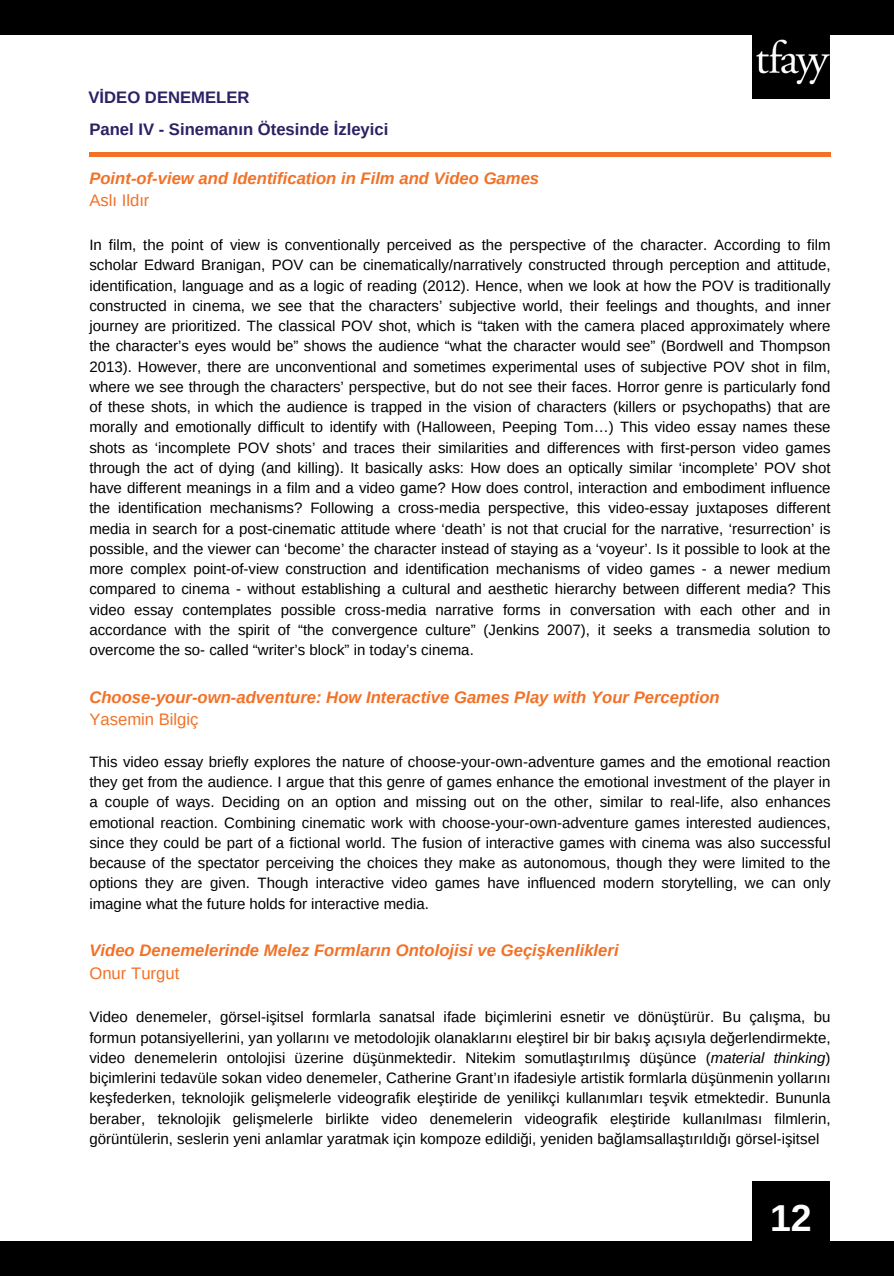
<style>
.page{position:relative;width:894px;height:1276px;background:#fff}
.page>*{position:absolute;margin:0;border:0;box-sizing:border-box;transform-origin:0 0}
.t1{font:700 37.5px "Arimo";color:#fff}
.t2{font:italic 700 16.65px "Arimo";color:#f27127}
.t3{font:700 16.65px "Arimo";color:#2b2163}
.t4{font:16.65px "Arimo";color:#f27127}
.t5{font:15px/20.2px "Arimo";color:#000;text-align:justify}
.s1{font-style:italic}
</style>
<div class="page">
<div style="left:89px;top:152px;width:741px;height:5px;background:#f27127"></div>
<div style="left:0;top:0;width:893px;height:34px;background:#000"></div>
<div style="left:0;top:1241px;width:893px;height:35px;background:#000"></div>
<img style="left:751px;top:34px;width:78px;height:65px">
<div style="left:751px;top:1181px;width:78px;height:77px;background:#000"></div>
<p class="t3" style="left:88px;top:88px;width:162px">VİDEO DENEMELER</p>
<h1 class="t3" style="left:89px;top:120px;width:300px">Panel IV - Sinemanın Ötesinde İzleyici</h1>
<h2 class="t2" style="left:89px;top:169px;width:451px">Point-of-view and Identification in Film and Video Games</h2>
<p class="t4" style="left:89px;top:191px;width:62px">Aslı Ildır</p>
<p class="t5" style="left:89px;top:235px;width:742px">In film, the point of view is conventionally perceived as the perspective of the character. According to film scholar Edward Branigan, POV can be cinematically/narratively constructed through perception and attitude, identification, language and as a logic of reading (2012). Hence, when we look at how the POV is traditionally constructed in cinema, we see that the characters’ subjective world, their feelings and thoughts, and inner journey are prioritized. The classical POV shot, which is “taken with the camera placed approximately where the character’s eyes would be” shows the audience “what the character would see” (Bordwell and Thompson 2013). However, there are unconventional and sometimes experimental uses of subjective POV shot in film, where we see through the characters’ perspective, but do not see their faces. Horror genre is particularly fond of these shots, in which the audience is trapped in the vision of characters (killers or psychopaths) that are morally and emotionally difficult to identify with (Halloween, Peeping Tom…) This video essay names these shots as ‘incomplete POV shots’ and traces their similarities and differences with first-person video games through the act of dying (and killing). It basically asks: How does an optically similar ‘incomplete’ POV shot have different meanings in a film and a video game? How does control, interaction and embodiment influence the identification mechanisms? Following a cross-media perspective, this video-essay juxtaposes different media in search for a post-cinematic attitude where ‘death’ is not that crucial for the narrative, ‘resurrection’ is possible, and the viewer can ‘become’ the character instead of staying as a ‘voyeur’. Is it possible to look at the more complex point-of-view construction and identification mechanisms of video games - a newer medium compared to cinema - without establishing a cultural and aesthetic hierarchy between different media? This video essay contemplates possible cross-media narrative forms in conversation with each other and in accordance with the spirit of “the convergence culture” (Jenkins 2007), it seeks a transmedia solution to overcome the so- called “writer’s block” in today’s cinema.</p>
<p class="t2" style="left:89px;top:687px;width:631px">Choose-your-own-adventure: How Interactive Games Play with Your Perception</p>
<p class="t4" style="left:89px;top:710px;width:111px">Yasemin Bilgiç</p>
<p class="t5" style="left:89px;top:751px;width:742px">This video essay briefly explores the nature of choose-your-own-adventure games and the emotional reaction they get from the audience. I argue that this genre of games enhance the emotional investment of the player in a couple of ways. Deciding on an option and missing out on the other, similar to real-life, also enhances emotional reaction. Combining cinematic work with choose-your-own-adventure games interested audiences, since they could be part of a fictional world. The fusion of interactive games with cinema was also successful because of the spectator perceiving the choices they make as autonomous, though they were limited to the options they are given. Though interactive video games have influenced modern storytelling, we can only imagine what the future holds for interactive media.</p>
<p class="t2" style="left:89px;top:941px;width:530px">Video Denemelerinde Melez Formların Ontolojisi ve Geçişkenlikleri</p>
<p class="t4" style="left:89px;top:963px;width:91px">Onur Turgut</p>
<p class="t5" style="left:89px;top:1007px;width:742px">Video denemeler, görsel-işitsel formlarla sanatsal ifade biçimlerini esnetir ve dönüştürür. Bu çalışma, bu formun potansiyellerini, yan yollarını ve metodolojik olanaklarını eleştirel bir bir bakış açısıyla değerlendirmekte, video denemelerin ontolojisi üzerine düşünmektedir. Nitekim somutlaştırılmış düşünce (<span class="s1">material thinking</span>) biçimlerini tedavüle sokan video denemeler, Catherine Grant’ın ifadesiyle artistik formlarla düşünmenin yollarını keşfederken, teknolojik gelişmelerle videografik eleştiride de yenilikçi kullanımları teşvik etmektedir. Bununla beraber, teknolojik gelişmelerle birlikte video denemelerin videografik eleştiride kullanılması filmlerin, görüntülerin, seslerin yeni anlamlar yaratmak için kompoze edildiği, yeniden bağlamsallaştırıldığı görsel-işitsel</p>
<p class="t1" style="left:769px;top:1196px;width:43px">12</p>
</div>
